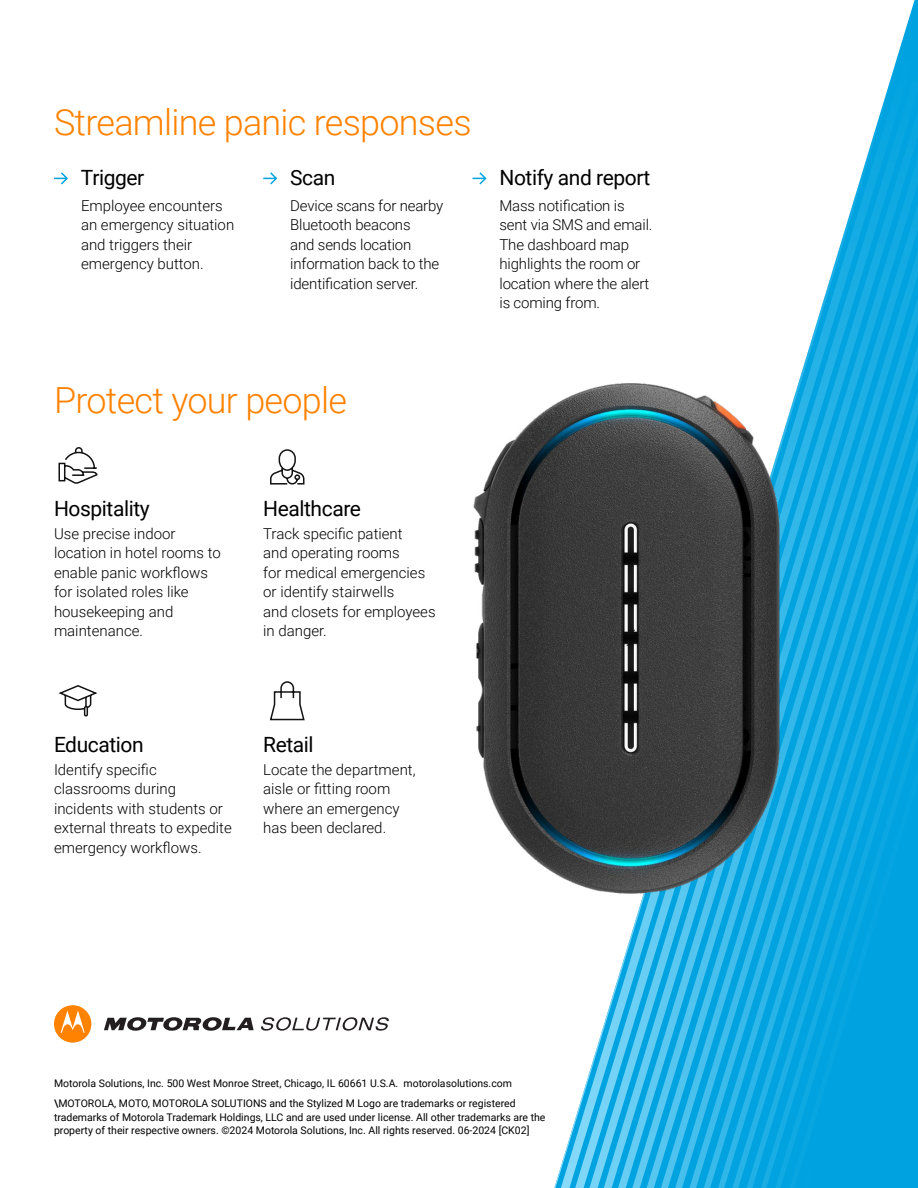
<style>
.page{position:relative;width:918px;height:1188px;background:#fff}
.page>*{position:absolute;margin:0;border:0;box-sizing:border-box;transform-origin:0 0}
.t1{font:300 36px "Roboto";letter-spacing:-.02em;color:#ff8200}
.t2{font:21px "Roboto";letter-spacing:-.02em;color:#000}
.t3{font:300 15px/19.5px "Roboto";color:#000}
.t4{font:10.5px/20.2px "Roboto";color:#000}
.s1{font-weight:500}
</style>
<div class="page">
<svg style="left:554px;top:0;width:364px;height:1188px"></svg>
<svg style="left:554px;top:360px;width:216px;height:9px"></svg>
<svg style="left:554px;top:352px;width:216px;height:8px"></svg>
<svg style="left:554px;top:344px;width:216px;height:8px"></svg>
<svg style="left:554px;top:336px;width:216px;height:8px"></svg>
<svg style="left:554px;top:328px;width:216px;height:8px"></svg>
<svg style="left:554px;top:320px;width:216px;height:8px"></svg>
<svg style="left:554px;top:311px;width:216px;height:9px"></svg>
<svg style="left:554px;top:303px;width:216px;height:8px"></svg>
<svg style="left:554px;top:295px;width:216px;height:8px"></svg>
<svg style="left:554px;top:287px;width:216px;height:8px"></svg>
<svg style="left:554px;top:279px;width:216px;height:8px"></svg>
<svg style="left:554px;top:271px;width:216px;height:8px"></svg>
<svg style="left:554px;top:262px;width:216px;height:9px"></svg>
<svg style="left:554px;top:254px;width:216px;height:8px"></svg>
<svg style="left:554px;top:246px;width:216px;height:8px"></svg>
<svg style="left:554px;top:238px;width:216px;height:8px"></svg>
<svg style="left:554px;top:230px;width:216px;height:8px"></svg>
<svg style="left:554px;top:222px;width:216px;height:8px"></svg>
<svg style="left:554px;top:213px;width:216px;height:9px"></svg>
<svg style="left:554px;top:205px;width:216px;height:8px"></svg>
<svg style="left:554px;top:197px;width:216px;height:8px"></svg>
<svg style="left:554px;top:0;width:216px;height:197px"></svg>
<img style="left:473px;top:370px;width:354px;height:528px">
<svg style="left:58px;top:447px;width:40px;height:37px"></svg>
<svg style="left:58px;top:685px;width:40px;height:32px"></svg>
<svg style="left:270px;top:449px;width:35px;height:36px"></svg>
<svg style="left:269px;top:681px;width:36px;height:40px"></svg>
<svg style="left:54px;top:172px;width:14px;height:12px"></svg>
<svg style="left:263px;top:172px;width:14px;height:12px"></svg>
<svg style="left:472px;top:172px;width:15px;height:12px"></svg>
<svg style="left:104px;top:1017px;width:150px;height:14px"></svg>
<svg style="left:261px;top:1017px;width:128px;height:14px"></svg>
<div style="left:54px;top:1005px;width:37px;height:38px;background:#ff8200;border-radius:50%"></div>
<svg style="left:61px;top:1011px;width:24px;height:22px"></svg>
<h1 class="t1" style="left:54px;top:97px;width:419px">Streamline panic responses</h1>
<h2 class="t2" style="left:81px;top:162px;width:65px">Trigger</h2>
<p class="t3" style="left:81px;top:195px;width:155px">Employee encounters an emergency situation and triggers their emergency button.</p>
<h2 class="t2" style="left:290px;top:162px;width:47px">Scan</h2>
<p class="t3" style="left:290px;top:195px;width:155px">Device scans for nearby<br>Bluetooth beacons<br>and sends location information back to the identification server.</p>
<h1 class="t1" style="left:54px;top:375px;width:295px">Protect your people</h1>
<h2 class="t2" style="left:499px;top:162px;width:152px">Notify and report</h2>
<p class="t3" style="left:500px;top:195px;width:155px">Mass notification is sent via SMS and email.<br>The dashboard map highlights the room or location where the alert is coming from.</p>
<h2 class="t2" style="left:54px;top:494px;width:97px">Hospitality</h2>
<p class="t3" style="left:54px;top:523px;width:168px">Use precise indoor location in hotel rooms to enable panic workflows for isolated roles like housekeeping and maintenance.</p>
<h2 class="t2" style="left:263px;top:494px;width:99px">Healthcare</h2>
<p class="t3" style="left:263px;top:523px;width:174px">Track specific patient<br>and operating rooms<br>for medical emergencies or identify stairwells<br>and closets for employees in danger.</p>
<h2 class="t2" style="left:54px;top:730px;width:91px">Education</h2>
<p class="t3" style="left:54px;top:759px;width:179px">Identify specific classrooms during incidents with students or external threats to expedite emergency workflows.</p>
<h2 class="t2" style="left:263px;top:730px;width:52px">Retail</h2>
<p class="t3" style="left:263px;top:759px;width:154px">Locate the department, aisle or fitting room where an emergency has been declared.</p>
<p class="t4" style="left:54px;top:1073px;width:463px">Motorola Solutions, Inc. 500 West Monroe Street, Chicago, IL 60661 U.S.A. motorolasolutions.com <span class="s1">\</span>MOTOROLA, MOTO, MOTOROLA SOLUTIONS and the Stylized M Logo are trademarks or registered</p>
<p class="t4" style="left:54px;top:1110px;width:493px;line-height:13.5px">trademarks of Motorola Trademark Holdings, LLC and are used under license. All other trademarks are the property of their respective owners. ©2024 Motorola Solutions, Inc. All rights reserved. 06-2024 [CK02]</p>
</div>
